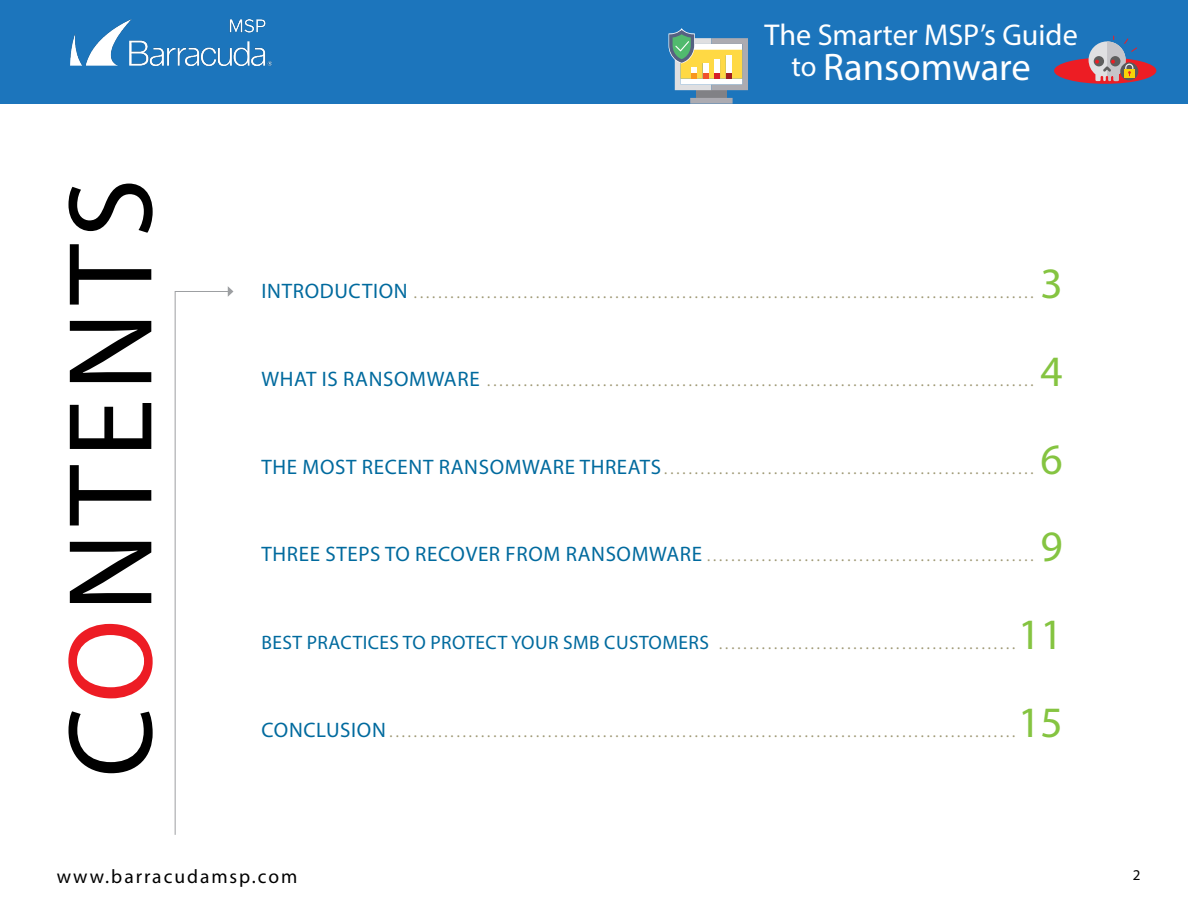
<style>
.page{position:relative;width:1188px;height:918px;background:#fff}
.page>*{position:absolute;margin:0;border:0;box-sizing:border-box;transform-origin:0 0}
.t1{font:120.9px "Myriad Pro";letter-spacing:.06em;color:#000}
.t2{font:43.5px "Myriad Pro";color:#85c441}
.t3{font:38.55px "Myriad Pro";color:#fff}
.t4{font:30.15px "Myriad Pro";color:#fff}
.t5{font:19.5px "Myriad Pro";letter-spacing:.1em;color:#000}
.t6{font:15px "Myriad Pro";color:#9d9772}
.t7{font:15px "Myriad Pro";color:#000}
.s1{color:#ed1c24}
.s2{font-size:28.65px}
.s3{font-size:21px;color:#006a9e}
.s4{font-size:19.5px;color:#006a9e}
</style>
<div class="page">
<div style="left:0;top:0;width:1188px;height:104px;background:#1c75bc"></div>
<div style="left:1054px;top:58px;width:102px;height:26px;background:#ed1d24;border-radius:50%"></div>
<svg style="left:1089px;top:36px;width:49px;height:45px"></svg>
<div style="left:696px;top:90px;width:31px;height:8px;background:#818185"></div>
<svg style="left:690px;top:98px;width:43px;height:6px"></svg>
<svg style="left:668px;top:28px;width:80px;height:62px"></svg>
<img style="left:71px;top:20px;width:200px;height:46px">
<svg style="left:175px;top:286px;width:58px;height:549px"></svg>
<h1 class="t1" style="left:36px;top:778px;width:601px;rotate:-90deg">C<span class="s1">O</span>NTENTS</h1>
<h3 class="t4" style="left:765px;top:16px;width:315px">The Smarter MSP’s Guide</h3>
<h3 class="t3" style="left:792px;top:43px;width:241px"><span class="s2">to</span> Ransomware</h3>
<p class="t6" style="left:262px;top:284px;width:774px"><span class="s3">INTRODUCTION</span> ......................................................................................................</p>
<h2 class="t2" style="left:1041px;top:257px;width:24px">3</h2>
<p class="t6" style="left:262px;top:372px;width:774px"><span class="s3">WHAT IS RANSOMWARE</span> ..........................................................................................</p>
<h2 class="t2" style="left:1041px;top:345px;width:24px">4</h2>
<p class="t6" style="left:262px;top:459px;width:774px"><span class="s3">THE MOST RECENT RANSOMWARE THREATS</span>.............................................................</p>
<h2 class="t2" style="left:1041px;top:432px;width:24px">6</h2>
<p class="t6" style="left:262px;top:547px;width:774px"><span class="s3">THREE STEPS TO RECOVER FROM RANSOMWARE</span> ......................................................</p>
<h2 class="t2" style="left:1041px;top:520px;width:24px">9</h2>
<h2 class="t2" style="left:1018px;top:608px;width:46px">11</h2>
<p class="t6" style="left:262px;top:635px;width:755px"><span class="s4">BEST PRACTICES TO PROTECT YOUR SMB CUSTOMERS</span> .................................................</p>
<h2 class="t2" style="left:1018px;top:696px;width:46px">15</h2>
<p class="t6" style="left:262px;top:723px;width:755px"><span class="s3">CONCLUSION</span>.......................................................................................................</p>
<h3 class="t5" style="left:57px;top:864px;width:242px">www.barracudamsp.com</h3>
<p class="t7" style="left:1133px;top:866px;width:9px">2</p>
</div>
